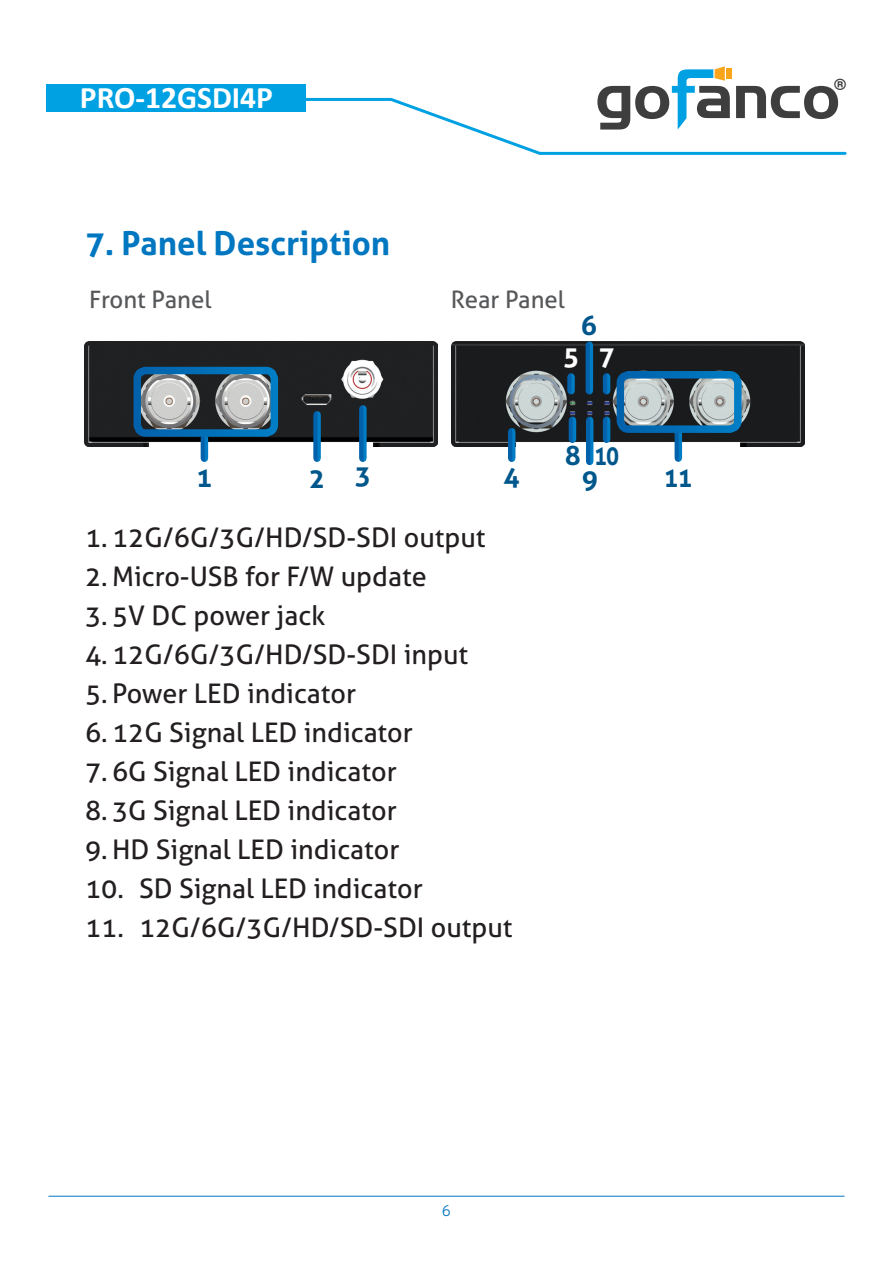
<style>
.page{position:relative;width:893px;height:1263px;background:#fff}
.page>*{position:absolute;margin:0;border:0;box-sizing:border-box;transform-origin:0 0}
.t1{font:700 33px "Aller";color:#0077c0}
.t2{font:700 31.5px "Calibri";color:#fff}
.t3{font:27px "Aller";color:#231f20}
.t4{font:700 27px "Aller";color:#00578b}
.t5{font:700 27px "Aller";color:#00578b;scale:.9 1}
.t6{font:700 27px "Aller";color:#fff}
.t7{font:700 27px "Aller";color:#00578b;scale:.8 1}
.t8{font:24px "Aller";color:#57585a}
.t9{font:700 15.45px "Century Gothic";color:#3e3e3f}
.t10{font:300 15px "Aller";color:#0077c0}
</style>
<div class="page">
<hr style="left:48px;top:1196px;width:796px;height:1px;background:#0077c0">
<svg style="left:306px;top:66px;width:541px;height:89px"></svg>
<div style="left:47px;top:84px;width:259px;height:28px;background:#00a1e3"></div>
<img style="left:451px;top:341px;width:353px;height:105px">
<img style="left:84px;top:341px;width:353px;height:105px">
<svg style="left:313px;top:415px;width:8px;height:43px"></svg>
<svg style="left:359px;top:409px;width:8px;height:49px"></svg>
<svg style="left:508px;top:432px;width:7px;height:26px"></svg>
<svg style="left:201px;top:438px;width:7px;height:20px"></svg>
<svg style="left:675px;top:433px;width:7px;height:25px"></svg>
<svg style="left:569px;top:420px;width:7px;height:19px"></svg>
<svg style="left:567px;top:377px;width:8px;height:14px"></svg>
<svg style="left:586px;top:420px;width:7px;height:41px"></svg>
<svg style="left:586px;top:345px;width:7px;height:46px"></svg>
<svg style="left:603px;top:420px;width:7px;height:19px"></svg>
<svg style="left:603px;top:377px;width:7px;height:14px"></svg>
<div style="left:134px;top:367px;width:144px;height:70px;border:8px solid #fff;border-radius:9px"></div>
<div style="left:617px;top:371px;width:125px;height:62px;border:8px solid #fff;border-radius:9px"></div>
<p class="t2" style="left:80px;top:75px;width:195px">PRO-12GSDI4P</p>
<p class="t1" style="left:85px;top:223px;width:307px">7. Panel Description</p>
<p class="t8" style="left:89px;top:285px;width:124px">Front Panel</p>
<p class="t8" style="left:451px;top:285px;width:116px">Rear Panel</p>
<p class="t4" style="left:581px;top:309px;width:18px">6</p>
<p class="t6" style="left:563px;top:340px;width:18px">5</p>
<p class="t6" style="left:598px;top:340px;width:18px">7</p>
<p class="t4" style="left:565px;top:439px;width:18px">8</p>
<p class="t7" style="left:594px;top:438px;width:33px">10</p>
<p class="t4" style="left:196px;top:461px;width:18px">1</p>
<p class="t4" style="left:309px;top:460px;width:63px">2 3</p>
<p class="t4" style="left:504px;top:460px;width:18px">4</p>
<p class="t5" style="left:664px;top:461px;width:33px">11</p>
<p class="t4" style="left:582px;top:462px;width:18px">9</p>
<p class="t3" style="left:85px;top:521px;width:402px">1. 12G/6G/3G/HD/SD-SDI output</p>
<p class="t3" style="left:85px;top:560px;width:343px">2. Micro-USB for F/W update</p>
<p class="t3" style="left:85px;top:599px;width:242px">3. 5V DC power jack</p>
<p class="t3" style="left:85px;top:638px;width:385px">4. 12G/6G/3G/HD/SD-SDI input</p>
<p class="t3" style="left:85px;top:677px;width:273px">5. Power LED indicator</p>
<p class="t3" style="left:85px;top:716px;width:329px">6. 12G Signal LED indicator</p>
<p class="t3" style="left:85px;top:755px;width:313px">7. 6G Signal LED indicator</p>
<p class="t3" style="left:85px;top:794px;width:313px">8. 3G Signal LED indicator</p>
<p class="t3" style="left:85px;top:833px;width:316px">9. HD Signal LED indicator</p>
<p class="t3" style="left:85px;top:872px;width:339px">10. SD Signal LED indicator</p>
<p class="t3" style="left:85px;top:911px;width:429px">11. 12G/6G/3G/HD/SD-SDI output</p>
<p class="t10" style="left:442px;top:1202px;width:10px">6</p>
<p class="t9" style="left:834px;top:73px;width:13px">®</p>
</div>
